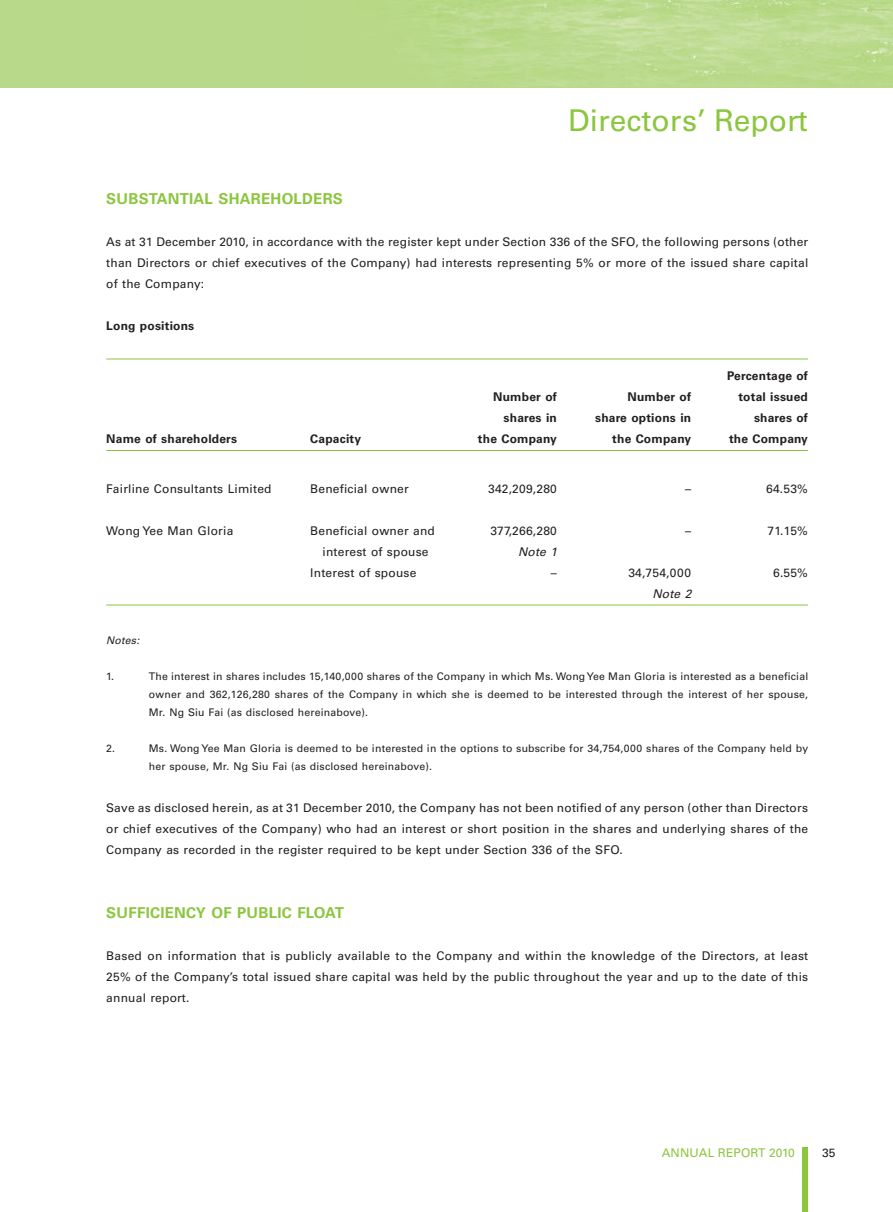
<style>
.page{position:relative;width:893px;height:1212px;background:#fff}
.page>*{position:absolute;margin:0;border:0;box-sizing:border-box;transform-origin:0 0}
.t1{font:30px "Univers LT Std";color:#8bc63e}
.t2{font:700 15px "Univers LT Std";letter-spacing:.015em;color:#8bc63e}
.t3{font:12px/21px "Univers LT Std";letter-spacing:.015em;color:#231f20;text-align:justify}
.t4{font:700 12px "Univers LT Std";letter-spacing:.015em;color:#231f20}
.t5{font:12px "Univers LT Std";letter-spacing:.01em;color:#8bc63e}
.t6{font:italic 12px "Univers LT Std";letter-spacing:.015em;color:#231f20}
.t7{font:10.5px/18px "Univers LT Std";letter-spacing:.015em;color:#231f20;text-align:justify}
.t8{font:italic 10.5px "Univers LT Std";letter-spacing:.015em;color:#231f20}
</style>
<div class="page">
<div style="left:802px;top:1147px;width:6px;height:65px;background:#8bc63e"></div>
<div style="left:0;top:0;width:893px;height:88px;background:#b8d989"></div>
<img style="left:414px;top:0;width:479px;height:86px">
<hr style="left:106px;top:359px;width:702px;height:1px;background:#8bc63e">
<hr style="left:106px;top:450px;width:702px;height:1px;background:#8bc63e">
<hr style="left:106px;top:605px;width:702px;height:1px;background:#8bc63e">
<p class="t1" style="left:568px;top:103px;width:241px">Directors’ Report</p>
<p class="t2" style="left:106px;top:190px;width:238px">SUBSTANTIAL SHAREHOLDERS</p>
<p class="t3" style="left:106px;top:231px;width:704px">As at 31 December 2010, in accordance with the register kept under Section 336 of the SFO, the following persons (other than Directors or chief executives of the Company) had interests representing 5% or more of the issued share capital of the Company:</p>
<p class="t4" style="left:106px;top:319px;width:89px">Long positions</p>
<p class="t4" style="left:727px;top:369px;width:82px">Percentage of</p>
<p class="t4" style="left:493px;top:390px;width:65px">Number of</p>
<p class="t4" style="left:627px;top:390px;width:65px">Number of</p>
<p class="t4" style="left:739px;top:390px;width:71px">total issued</p>
<p class="t4" style="left:504px;top:411px;width:55px">shares in</p>
<p class="t4" style="left:595px;top:411px;width:98px">share options in</p>
<p class="t4" style="left:754px;top:411px;width:55px">shares of</p>
<p class="t4" style="left:106px;top:432px;width:132px">Name of shareholders</p>
<p class="t4" style="left:310px;top:432px;width:52px">Capacity</p>
<p class="t4" style="left:478px;top:432px;width:80px">the Company</p>
<p class="t4" style="left:612px;top:432px;width:80px">the Company</p>
<p class="t4" style="left:729px;top:432px;width:80px">the Company</p>
<p class="t3" style="left:106px;top:478px;width:167px">Fairline Consultants Limited</p>
<p class="t3" style="left:310px;top:478px;width:100px">Beneficial owner</p>
<p class="t3" style="left:488px;top:478px;width:70px">342,209,280</p>
<p class="t3" style="left:685px;top:478px;width:7px">–</p>
<p class="t3" style="left:766px;top:478px;width:43px">64.53%</p>
<p class="t3" style="left:106px;top:520px;width:129px">Wong Yee Man Gloria</p>
<p class="t3" style="left:310px;top:520px;width:126px">Beneficial owner and</p>
<p class="t3" style="left:490px;top:520px;width:68px">377,266,280</p>
<p class="t3" style="left:685px;top:520px;width:7px">–</p>
<p class="t3" style="left:768px;top:520px;width:42px">71.15%</p>
<p class="t3" style="left:322px;top:541px;width:108px">interest of spouse</p>
<p class="t6" style="left:518px;top:544px;width:41px">Note 1</p>
<p class="t3" style="left:310px;top:562px;width:108px">Interest of spouse</p>
<p class="t3" style="left:551px;top:562px;width:7px">–</p>
<p class="t3" style="left:628px;top:562px;width:64px">34,754,000</p>
<p class="t3" style="left:773px;top:562px;width:36px">6.55%</p>
<p class="t6" style="left:652px;top:586px;width:41px">Note 2</p>
<p class="t8" style="left:106px;top:634px;width:34px">Notes:</p>
<p class="t7" style="left:106px;top:668px;width:9px">1.</p>
<p class="t7" style="left:149px;top:668px;width:661px">The interest in shares includes 15,140,000 shares of the Company in which Ms. Wong Yee Man Gloria is interested as a beneficial owner and 362,126,280 shares of the Company in which she is deemed to be interested through the interest of her spouse, Mr. Ng Siu Fai (as disclosed hereinabove).</p>
<p class="t7" style="left:106px;top:740px;width:10px">2.</p>
<p class="t7" style="left:149px;top:740px;width:661px">Ms. Wong Yee Man Gloria is deemed to be interested in the options to subscribe for 34,754,000 shares of the Company held by her spouse, Mr. Ng Siu Fai (as disclosed hereinabove).</p>
<p class="t3" style="left:106px;top:798px;width:703px">Save as disclosed herein, as at 31 December 2010, the Company has not been notified of any person (other than Directors or chief executives of the Company) who had an interest or short position in the shares and underlying shares of the Company as recorded in the register required to be kept under Section 336 of the SFO.</p>
<p class="t2" style="left:106px;top:904px;width:239px">SUFFICIENCY OF PUBLIC FLOAT</p>
<p class="t3" style="left:106px;top:945px;width:703px">Based on information that is publicly available to the Company and within the knowledge of the Directors, at least 25% of the Company’s total issued share capital was held by the public throughout the year and up to the date of this annual report.</p>
<p class="t5" style="left:662px;top:1145px;width:135px">ANNUAL REPORT 2010</p>
<p class="t3" style="left:822px;top:1142px;width:15px">35</p>
</div>
